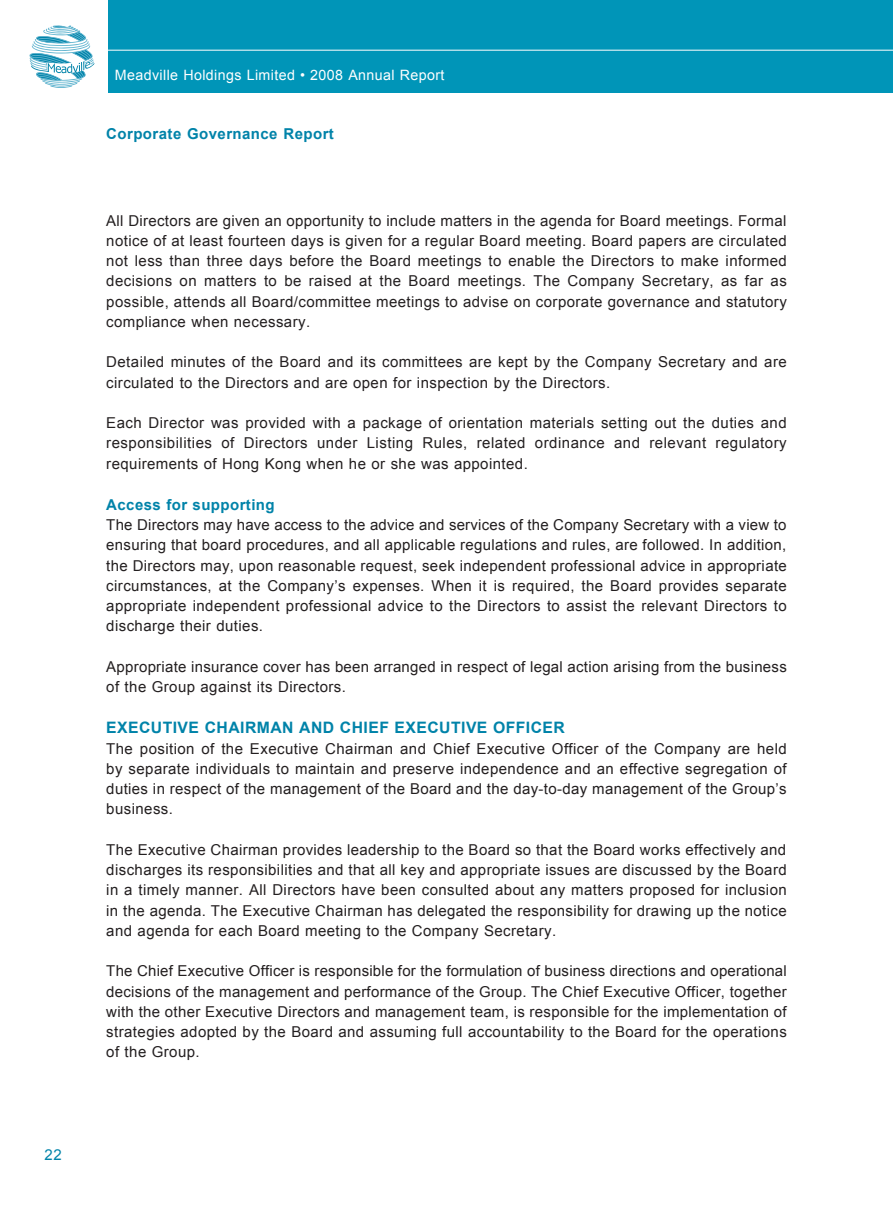
<style>
.page{position:relative;width:893px;height:1212px;background:#fff}
.page>*{position:absolute;margin:0;border:0;box-sizing:border-box;transform-origin:0 0}
._01_E_Heading_Body{font:700 15.75px "Arial";letter-spacing:.03em;color:#0083a9}
._00_E_Body_Text{font:15px/20.2px "Arial";letter-spacing:.03em;color:#231f20;text-align:justify}
._02_E_Subheading_Bod{font:700 15px "Arial";letter-spacing:.03em;color:#0083a9}
.t1{font:15px "Arial";color:#0083a9}
.t2{font:14.25px "Arial";letter-spacing:.03em;color:#fff}
</style>
<div class="page">
<div style="left:0;top:0;width:893px;height:93px;background:#0095b8"></div>
<hr style="left:64px;top:50px;width:829px;height:1px;background:#fff">
<div style="left:0;top:0;width:107px;height:93px;background:#fff"></div>
<svg style="left:29px;top:25px;width:65px;height:63px"></svg>
<p class="t1" style="left:45px;top:1145px;width:19px">22</p>
<p class="t2" style="left:115px;top:66px;width:331px">Meadville Holdings Limited • 2008 Annual Report</p>
<p class="_02_E_Subheading_Bod" style="left:106px;top:124px;width:229px">Corporate Governance Report</p>
<p class="_00_E_Body_Text" style="left:106px;top:210px;width:682px">All Directors are given an opportunity to include matters in the agenda for Board meetings. Formal notice of at least fourteen days is given for a regular Board meeting. Board papers are circulated not less than three days before the Board meetings to enable the Directors to make informed decisions on matters to be raised at the Board meetings. The Company Secretary, as far as possible, attends all Board/committee meetings to advise on corporate governance and statutory compliance when necessary.</p>
<p class="_00_E_Body_Text" style="left:106px;top:352px;width:682px">Detailed minutes of the Board and its committees are kept by the Company Secretary and are circulated to the Directors and are open for inspection by the Directors.</p>
<p class="_00_E_Body_Text" style="left:106px;top:413px;width:682px">Each Director was provided with a package of orientation materials setting out the duties and responsibilities of Directors under Listing Rules, related ordinance and relevant regulatory requirements of Hong Kong when he or she was appointed.</p>
<p class="_02_E_Subheading_Bod" style="left:106px;top:495px;width:170px">Access for supporting</p>
<p class="_00_E_Body_Text" style="left:106px;top:515px;width:682px">The Directors may have access to the advice and services of the Company Secretary with a view to ensuring that board procedures, and all applicable regulations and rules, are followed. In addition, the Directors may, upon reasonable request, seek independent professional advice in appropriate circumstances, at the Company’s expenses. When it is required, the Board provides separate appropriate independent professional advice to the Directors to assist the relevant Directors to discharge their duties.</p>
<p class="_00_E_Body_Text" style="left:106px;top:656px;width:682px">Appropriate insurance cover has been arranged in respect of legal action arising from the business of the Group against its Directors.</p>
<p class="_01_E_Heading_Body" style="left:106px;top:717px;width:460px">EXECUTIVE CHAIRMAN AND CHIEF EXECUTIVE OFFICER</p>
<p class="_00_E_Body_Text" style="left:106px;top:738px;width:682px">The position of the Executive Chairman and Chief Executive Officer of the Company are held by separate individuals to maintain and preserve independence and an effective segregation of duties in respect of the management of the Board and the day-to-day management of the Group’s business.</p>
<p class="_00_E_Body_Text" style="left:106px;top:839px;width:682px">The Executive Chairman provides leadership to the Board so that the Board works effectively and discharges its responsibilities and that all key and appropriate issues are discussed by the Board in a timely manner. All Directors have been consulted about any matters proposed for inclusion in the agenda. The Executive Chairman has delegated the responsibility for drawing up the notice and agenda for each Board meeting to the Company Secretary.</p>
<p class="_00_E_Body_Text" style="left:106px;top:961px;width:682px">The Chief Executive Officer is responsible for the formulation of business directions and operational decisions of the management and performance of the Group. The Chief Executive Officer, together with the other Executive Directors and management team, is responsible for the implementation of strategies adopted by the Board and assuming full accountability to the Board for the operations of the Group.</p>
</div>
